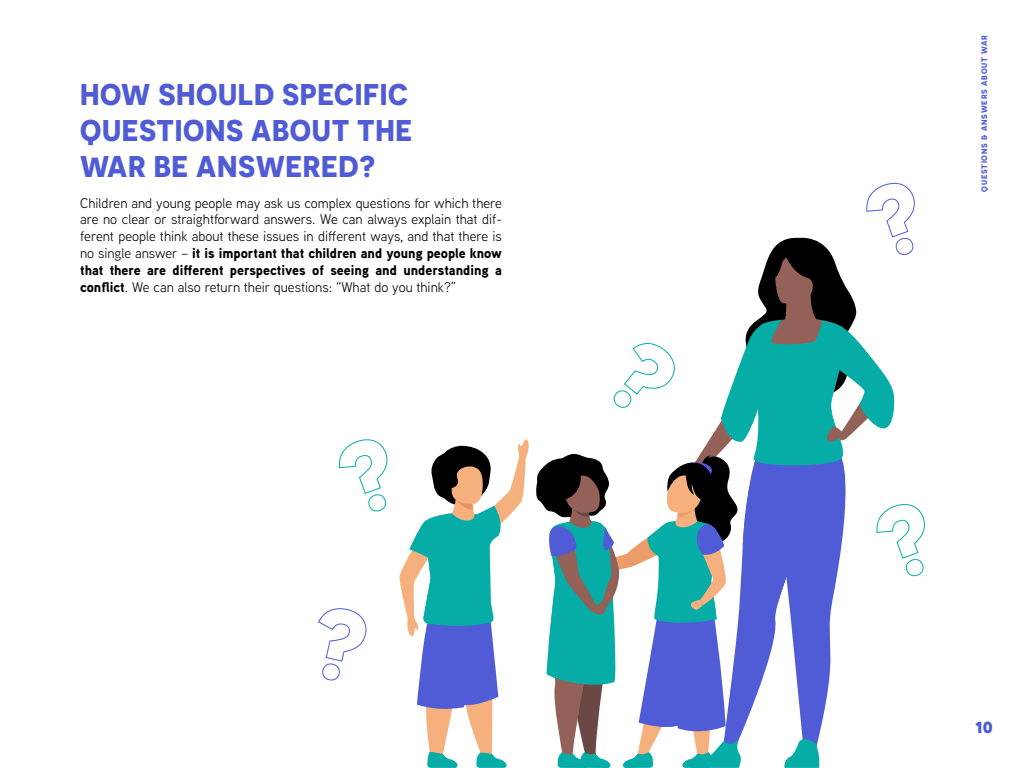
<style>
.page{position:relative;width:1024px;height:768px;background:#fff}
.page>*{position:absolute;margin:0;border:0;box-sizing:border-box;transform-origin:0 0}
.t1{font:700 30px/36px "Novecentosans";letter-spacing:.02em;color:#4f5cd6}
.t2{font:700 20px "Novecentosans";color:#4f5cd6}
.t3{font:14px/16.8px "Aaux Next";color:#000;text-align:justify}
.t4{font:700 8px "Novecentosans";letter-spacing:.1em;color:#4f5cd6}
.s1{font-weight:900}
</style>
<div class="page">
<svg style="left:399px;top:439px;width:130px;height:329px"></svg>
<svg style="left:536px;top:237px;width:359px;height:531px"></svg>
<h1 class="t1" style="left:80px;top:75px;width:334px">HOW SHOULD SPECIFIC<br>QUESTIONS ABOUT THE<br>WAR BE ANSWERED?</h1>
<p class="t3" style="left:80px;top:194px;width:423px">Children and young people may ask us complex questions for which there are no clear or straightforward answers. We can always explain that dif&shy;ferent people think about these issues in different ways, and that there is no single answer – <span class="s1">it is important that children and young people know that there are different perspectives of seeing and understanding a conflict</span>. We can also return their questions: “What do you think?”</p>
<p class="t4" style="left:980px;top:192px;width:158px;rotate:-90deg">QUESTIONS &amp; ANSWERS ABOUT WAR</p>
<h2 class="t2" style="left:975px;top:714px;width:19px">10</h2>
</div>
